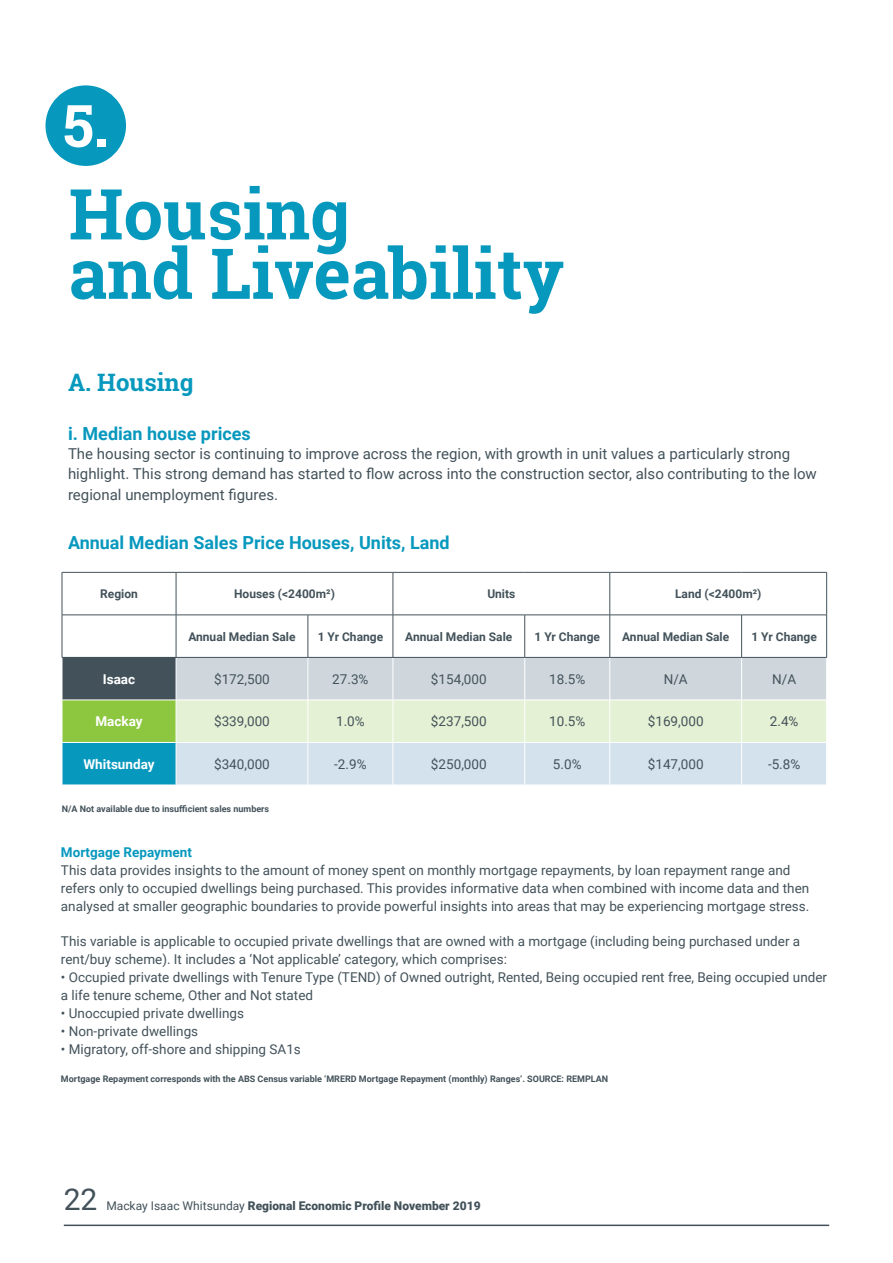
<style>
.page{position:relative;width:893px;height:1263px;background:#fff}
.page>*{position:absolute;margin:0;border:0;box-sizing:border-box;transform-origin:0 0}
.t1{font:700 70.2px/59.4px "Roboto Slab";color:#0798be}
.t2{font:700 58.5px "Roboto Slab";color:#fff}
.t3{font:30px "Roboto";color:#43525a}
.t4{font:700 24px "Roboto Slab";color:#0798be}
.t5{font:700 18px "Roboto";color:#0798be}
.t6{font:15px/19.5px "Roboto";color:#43525a}
.t7{font:13.5px/18px "Roboto";color:#43525a}
.t8{font:700 13.5px "Roboto";color:#fff}
.t9{font:700 13.5px "Roboto";color:#0798be}
.t10{font:700 12px "Roboto";color:#43525a}
.t11{font:900 12px "Roboto";color:#43525a}
.t12{font:700 9px "Roboto";color:#43525a}
.s1{font-weight:400}
</style>
<div class="page">
<hr style="left:64px;top:1224px;width:765px;height:2px;background:#43525a">
<div style="left:62px;top:657px;width:114px;height:43px;background:#43525a"></div>
<div style="left:62px;top:700px;width:114px;height:42px;background:#8dc63f"></div>
<div style="left:62px;top:742px;width:114px;height:43px;background:#0798be"></div>
<svg style="left:177px;top:658px;width:649px;height:127px"></svg>
<hr style="left:62px;top:658px;width:1px;height:42px;background:#fff">
<hr style="left:308px;top:658px;width:1px;height:42px;background:#fff">
<hr style="left:393px;top:658px;width:1px;height:42px;background:#fff">
<hr style="left:524px;top:658px;width:1px;height:42px;background:#fff">
<hr style="left:609px;top:658px;width:1px;height:42px;background:#fff">
<hr style="left:741px;top:658px;width:1px;height:42px;background:#fff">
<hr style="left:62px;top:700px;width:114px;height:1px;background:#fff">
<hr style="left:62px;top:700px;width:1px;height:42px;background:#fff">
<hr style="left:176px;top:700px;width:132px;height:1px;background:#fff">
<hr style="left:308px;top:700px;width:85px;height:1px;background:#fff">
<hr style="left:308px;top:700px;width:1px;height:42px;background:#fff">
<hr style="left:393px;top:700px;width:132px;height:1px;background:#fff">
<hr style="left:393px;top:700px;width:1px;height:42px;background:#fff">
<hr style="left:525px;top:700px;width:85px;height:1px;background:#fff">
<hr style="left:524px;top:700px;width:1px;height:42px;background:#fff">
<hr style="left:610px;top:700px;width:132px;height:1px;background:#fff">
<hr style="left:609px;top:700px;width:1px;height:42px;background:#fff">
<hr style="left:742px;top:700px;width:85px;height:1px;background:#fff">
<hr style="left:741px;top:700px;width:1px;height:42px;background:#fff">
<hr style="left:62px;top:742px;width:114px;height:1px;background:#fff">
<hr style="left:62px;top:743px;width:1px;height:42px;background:#fff">
<hr style="left:176px;top:742px;width:132px;height:1px;background:#fff">
<hr style="left:308px;top:742px;width:85px;height:1px;background:#fff">
<hr style="left:308px;top:743px;width:1px;height:42px;background:#fff">
<hr style="left:393px;top:742px;width:132px;height:1px;background:#fff">
<hr style="left:393px;top:743px;width:1px;height:42px;background:#fff">
<hr style="left:525px;top:742px;width:85px;height:1px;background:#fff">
<hr style="left:524px;top:743px;width:1px;height:42px;background:#fff">
<hr style="left:610px;top:742px;width:132px;height:1px;background:#fff">
<hr style="left:609px;top:743px;width:1px;height:42px;background:#fff">
<hr style="left:742px;top:742px;width:85px;height:1px;background:#fff">
<hr style="left:741px;top:743px;width:1px;height:42px;background:#fff">
<hr style="left:62px;top:572px;width:114px;height:1px;background:#43525a">
<hr style="left:62px;top:572px;width:1px;height:43px;background:#43525a">
<hr style="left:176px;top:572px;width:132px;height:1px;background:#43525a">
<hr style="left:176px;top:572px;width:1px;height:43px;background:#43525a">
<hr style="left:308px;top:572px;width:85px;height:1px;background:#43525a">
<hr style="left:393px;top:572px;width:132px;height:1px;background:#43525a">
<hr style="left:393px;top:572px;width:1px;height:43px;background:#43525a">
<hr style="left:525px;top:572px;width:85px;height:1px;background:#43525a">
<hr style="left:610px;top:572px;width:132px;height:1px;background:#43525a">
<hr style="left:609px;top:572px;width:1px;height:43px;background:#43525a">
<hr style="left:742px;top:572px;width:85px;height:1px;background:#43525a">
<hr style="left:826px;top:572px;width:1px;height:43px;background:#43525a">
<hr style="left:62px;top:615px;width:1px;height:42px;background:#43525a">
<hr style="left:176px;top:615px;width:1px;height:42px;background:#43525a">
<hr style="left:308px;top:615px;width:1px;height:42px;background:#43525a">
<hr style="left:393px;top:615px;width:1px;height:42px;background:#43525a">
<hr style="left:524px;top:615px;width:1px;height:42px;background:#43525a">
<hr style="left:609px;top:615px;width:1px;height:42px;background:#43525a">
<hr style="left:741px;top:615px;width:1px;height:42px;background:#43525a">
<hr style="left:826px;top:615px;width:1px;height:42px;background:#43525a">
<hr style="left:176px;top:657px;width:132px;height:1px;background:#43525a">
<hr style="left:308px;top:657px;width:85px;height:1px;background:#43525a">
<hr style="left:393px;top:657px;width:132px;height:1px;background:#43525a">
<hr style="left:525px;top:657px;width:85px;height:1px;background:#43525a">
<hr style="left:610px;top:657px;width:132px;height:1px;background:#43525a">
<hr style="left:742px;top:657px;width:85px;height:1px;background:#43525a">
<hr style="left:62px;top:615px;width:114px;height:1px;background:#43525a">
<hr style="left:176px;top:615px;width:132px;height:1px;background:#43525a">
<hr style="left:308px;top:615px;width:85px;height:1px;background:#43525a">
<hr style="left:393px;top:615px;width:132px;height:1px;background:#43525a">
<hr style="left:525px;top:615px;width:85px;height:1px;background:#43525a">
<hr style="left:610px;top:615px;width:132px;height:1px;background:#43525a">
<hr style="left:742px;top:615px;width:85px;height:1px;background:#43525a">
<div style="left:45px;top:85px;width:81px;height:81px;background:#0798be;border-radius:50%"></div>
<h2 class="t2" style="left:63px;top:86px;width:48px">5.</h2>
<h1 class="t1" style="left:69px;top:183px;width:497px">Housing<br>and Liveability</h1>
<h3 class="t4" style="left:68px;top:366px;width:127px">A. Housing</h3>
<h3 class="t5" style="left:68px;top:421px;width:184px">i. Median house prices</h3>
<p class="t6" style="left:68px;top:444px;width:750px">The housing sector is continuing to improve across the region, with growth in unit values a particularly strong highlight. This strong demand has started to flow across into the construction sector, also contributing to the low</p>
<p class="t6" style="left:68px;top:485px;width:212px">regional unemployment figures.</p>
<h3 class="t5" style="left:68px;top:530px;width:383px">Annual Median Sales Price Houses, Units, Land</h3>
<p class="t10" style="left:100px;top:585px;width:39px">Region</p>
<p class="t10" style="left:234px;top:585px;width:102px">Houses (&lt;2400m²)</p>
<p class="t10" style="left:487px;top:585px;width:30px">Units</p>
<p class="t10" style="left:675px;top:585px;width:88px">Land (&lt;2400m²)</p>
<p class="t10" style="left:188px;top:628px;width:109px">Annual Median Sale</p>
<p class="t10" style="left:318px;top:628px;width:67px">1 Yr Change</p>
<p class="t10" style="left:405px;top:628px;width:109px">Annual Median Sale</p>
<p class="t10" style="left:534px;top:628px;width:67px">1 Yr Change</p>
<p class="t10" style="left:622px;top:628px;width:109px">Annual Median Sale</p>
<p class="t10" style="left:751px;top:628px;width:67px">1 Yr Change</p>
<p class="t8" style="left:103px;top:669px;width:34px">Isaac</p>
<p class="t7" style="left:214px;top:669px;width:57px">$172,500</p>
<p class="t7" style="left:332px;top:669px;width:38px">27.3%</p>
<p class="t7" style="left:431px;top:669px;width:57px">$154,000</p>
<p class="t7" style="left:549px;top:669px;width:38px">18.5%</p>
<p class="t7" style="left:664px;top:669px;width:25px">N/A</p>
<p class="t7" style="left:772px;top:669px;width:25px">N/A</p>
<p class="t8" style="left:95px;top:712px;width:49px">Mackay</p>
<p class="t7" style="left:214px;top:712px;width:57px">$339,000</p>
<p class="t7" style="left:336px;top:712px;width:30px">1.0%</p>
<p class="t7" style="left:431px;top:712px;width:57px">$237,500</p>
<p class="t7" style="left:549px;top:712px;width:38px">10.5%</p>
<p class="t7" style="left:648px;top:712px;width:57px">$169,000</p>
<p class="t7" style="left:770px;top:712px;width:30px">2.4%</p>
<p class="t8" style="left:83px;top:754px;width:73px">Whitsunday</p>
<p class="t7" style="left:214px;top:754px;width:57px">$340,000</p>
<p class="t7" style="left:334px;top:754px;width:34px">-2.9%</p>
<p class="t7" style="left:431px;top:754px;width:57px">$250,000</p>
<p class="t7" style="left:553px;top:754px;width:30px">5.0%</p>
<p class="t7" style="left:648px;top:754px;width:57px">$147,000</p>
<p class="t7" style="left:768px;top:754px;width:34px">-5.8%</p>
<p class="t12" style="left:62px;top:802px;width:209px">N/A Not available due to insufficient sales numbers</p>
<p class="t9" style="left:61px;top:843px;width:133px">Mortgage Repayment</p>
<p class="t7" style="left:61px;top:861px;width:750px">This data provides insights to the amount of money spent on monthly mortgage repayments, by loan repayment range and refers only to occupied dwellings being purchased. This provides informative data when combined with income data and then analysed at smaller geographic boundaries to provide powerful insights into areas that may be experiencing mortgage stress.</p>
<p class="t7" style="left:61px;top:932px;width:741px">This variable is applicable to occupied private dwellings that are owned with a mortgage (including being purchased under a rent/buy scheme). It includes a ‘Not applicable’ category, which comprises:</p>
<p class="t7" style="left:61px;top:968px;width:768px">• Occupied private dwellings with Tenure Type (TEND) of Owned outright, Rented, Being occupied rent free, Being occupied under a life tenure scheme, Other and Not stated</p>
<p class="t7" style="left:61px;top:1004px;width:185px">• Unoccupied private dwellings</p>
<p class="t7" style="left:61px;top:1022px;width:139px">• Non-private dwellings</p>
<p class="t7" style="left:61px;top:1040px;width:241px">• Migratory, off-shore and shipping SA1s</p>
<p class="t12" style="left:61px;top:1073px;width:549px">Mortgage Repayment corresponds with the ABS Census variable ‘MRERD Mortgage Repayment (monthly) Ranges‘. SOURCE: REMPLAN</p>
<h3 class="t3" style="left:64px;top:1178px;width:35px">22</h3>
<p class="t11" style="left:106px;top:1197px;width:376px"><span class="s1">Mackay Isaac Whitsunday</span> Regional Economic Profile November 2019</p>
</div>
